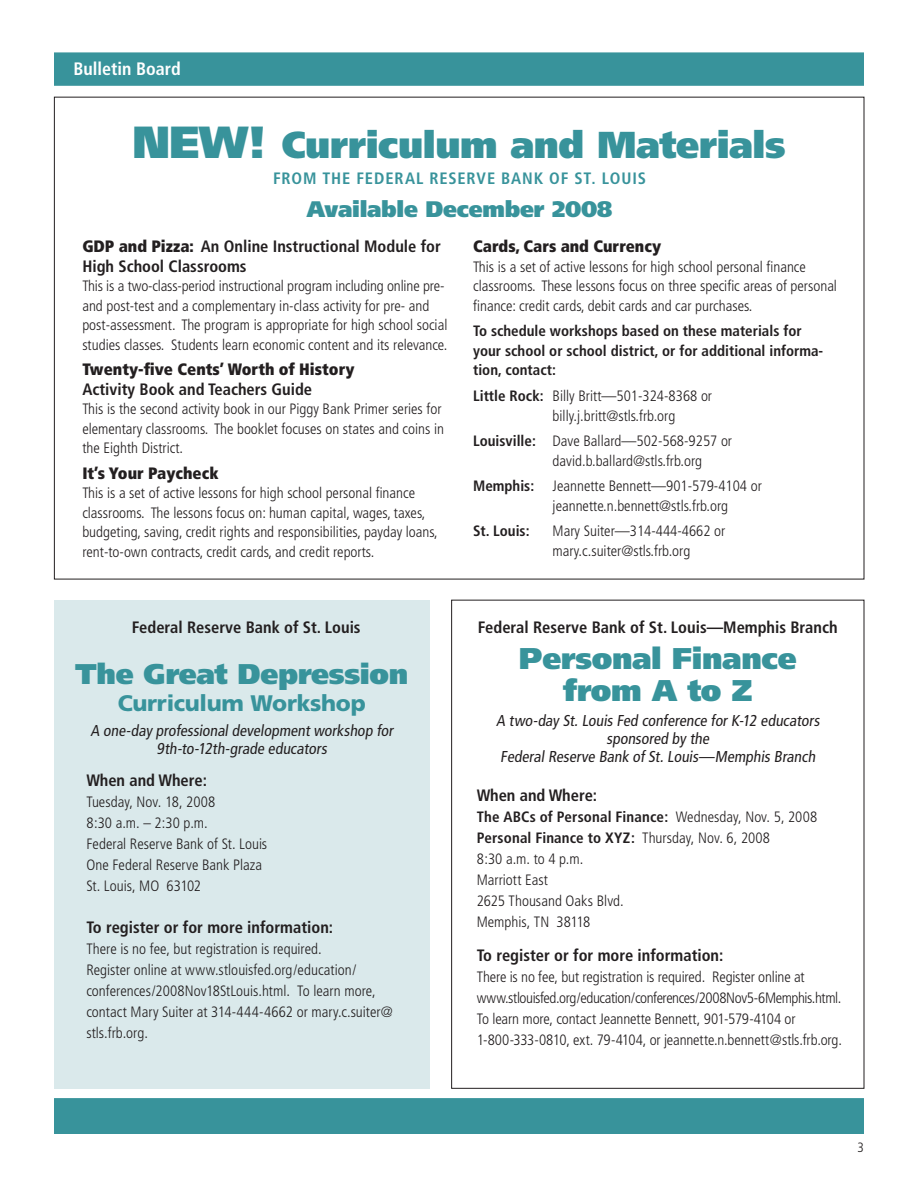
<style>
.page{position:relative;width:918px;height:1188px;background:#fff}
.page>*{position:absolute;margin:0;border:0;box-sizing:border-box;transform-origin:0 0}
.t1{font:900 37.5px "Frutiger";letter-spacing:-.01em;color:#38939b}
.t2{font:900 30px/31.5px "Frutiger";letter-spacing:-.01em;color:#38939b;text-align:center}
.t3{font:900 28.5px "Frutiger";letter-spacing:-.01em;color:#38939b}
.t4{font:900 22.5px "Frutiger";letter-spacing:-.01em;color:#38939b}
.t5{font:900 22.5px "Frutiger";letter-spacing:-.01em;color:#38939b}
.t6{font:700 condensed 18px "Frutiger";color:#fff}
.t7{font:700 condensed 16.5px/19.5px "Frutiger";color:#231f20}
.t8{font:900 condensed 16.5px "Frutiger";color:#231f20}
.t9{font:700 condensed 16.5px "Frutiger";letter-spacing:.055em;color:#38939b}
.t10{font:condensed 15.75px/18px "Frutiger";color:#231f20;text-align:center}
.t11{font:300 condensed 15px/21px "Frutiger";color:#231f20}
.t12{font:700 condensed 15px/19.5px "Frutiger";color:#231f20}
.t13{font:300 condensed 13.5px "Frutiger";color:#231f20}
.s1{font-size:45px}
.s2{font-weight:900}
.s3{font-weight:700}
</style>
<div class="page">
<div style="left:54px;top:600px;width:376px;height:488px;background:#dae9eb"></div>
<div style="left:55px;top:53px;width:808px;height:32px;background:#38939b"></div>
<div style="left:54px;top:52px;width:810px;height:34px;border:2px solid #38939b"></div>
<div style="left:54px;top:1098px;width:810px;height:36px;background:#38939b;border:2px solid #38939b"></div>
<p class="t6" style="left:74px;top:58px;width:109px">Bulletin Board</p>
<h1 class="t1" style="left:133px;top:122px;width:654px"><span class="s1">NEW!</span> Curriculum and Materials</h1>
<p class="t9" style="left:273px;top:168px;width:12px">from</p>
<p class="t9" style="left:323px;top:168px;width:10px">the</p>
<p class="t9" style="left:357px;top:168px;width:39px">Federal</p>
<p class="t9" style="left:429px;top:168px;width:20px">Reser</p>
<p class="t9" style="left:477px;top:168px;width:163px">ve Bank of St. Louis</p>
<h3 class="t4" style="left:307px;top:196px;width:307px">Available December 2008</h3>
<p class="t7" style="left:82px;top:237px;width:360px"><span class="s2">GDP and Pizza:</span> An Online Instructional Module for<br>High School Classrooms</p>
<p class="t11" style="left:82px;top:276px;width:367px;line-height:19.5px">This is a two-class-period instructional program including online pre&shy;and post-test and a complementary in-class activity for pre- and post-assessment. The program is appropriate for high school social studies classes. Students learn economic content and its relevance.</p>
<p class="t8" style="left:82px;top:359px;width:274px">Twenty-five Cents’ Worth of History</p>
<p class="t7" style="left:82px;top:379px;width:231px">Activity Book and Teachers Guide</p>
<p class="t11" style="left:82px;top:399px;width:363px;line-height:19.5px">This is the second activity book in our Piggy Bank Primer series for elementary classrooms. The booklet focuses on states and coins in the Eighth District.</p>
<p class="t8" style="left:82px;top:463px;width:138px">It’s Your Paycheck</p>
<p class="t11" style="left:82px;top:483px;width:357px;line-height:19.5px">This is a set of active lessons for high school personal finance classrooms. The lessons focus on: human capital, wages, taxes, budgeting, saving, credit rights and responsibilities, payday loans, rent-to-own contracts, credit cards, and credit reports.</p>
<p class="t8" style="left:473px;top:236px;width:190px">Cards, Cars and Currency</p>
<p class="t11" style="left:473px;top:257px;width:365px;line-height:19.5px">This is a set of active lessons for high school personal finance classrooms. These lessons focus on three specific areas of personal finance: credit cards, debit cards and car purchases.</p>
<p class="t12" style="left:473px;top:321px;width:352px">To schedule workshops based on these materials for your school or school district, or for additional informa&shy;tion, contact:</p>
<p class="t11" style="left:553px;top:387px;width:161px;line-height:19.5px;text-indent:-80px"><span class="s3">Little Rock:</span> Billy Britt—501-324-8368 or billy.j.britt@stls.frb.org</p>
<p class="t11" style="left:553px;top:432px;width:181px;line-height:19.5px;text-indent:-80px"><span class="s3">Louisville:</span> Dave Ballard—502-568-9257 or david.b.ballard@stls.frb.org</p>
<p class="t11" style="left:553px;top:477px;width:211px;line-height:19.5px;text-indent:-80px"><span class="s3">Memphis:</span> Jeannette Bennett—901-579-4104 or jeannette.n.bennett@stls.frb.org</p>
<p class="t12" style="left:473px;top:521px;width:58px">St. Louis:</p>
<p class="t11" style="left:553px;top:522px;width:174px;line-height:19.5px">Mary Suiter—314-444-4662 or mary.c.suiter@stls.frb.org</p>
<p class="t7" style="left:132px;top:618px;width:230px">Federal Reserve Bank of St. Louis</p>
<p class="t7" style="left:478px;top:618px;width:361px">Federal Reserve Bank of St. Louis—Memphis Branch</p>
<h3 class="t3" style="left:75px;top:657px;width:334px">The Great Depression</h3>
<h3 class="t5" style="left:118px;top:690px;width:249px">Curriculum Workshop</h3>
<p class="t10" style="left:90px;top:722px;width:307px">A one-day professional development workshop for<br>9th-to-12th-grade educators</p>
<p class="t7" style="left:86px;top:770px;width:122px">When and Where:</p>
<p class="t11" style="left:86px;top:791px;width:182px">Tuesday, Nov. 18, 2008<br>8:30 a.m. – 2:30 p.m.<br>Federal Reserve Bank of St. Louis<br>One Federal Reserve Bank Plaza<br>St. Louis, MO 63102</p>
<p class="t7" style="left:86px;top:917px;width:248px">To register or for more information:</p>
<p class="t11" style="left:86px;top:938px;width:308px">There is no fee, but registration is required.<br>Register online at www.stlouisfed.org/education/ conferences/2008Nov18StLouis.html. To learn more, contact Mary Suiter at 314-444-4662 or mary.c.suiter@ stls.frb.org.</p>
<h2 class="t2" style="left:519px;top:643px;width:279px">Personal Finance from A to Z</h2>
<p class="t10" style="left:496px;top:711px;width:328px">A two-day St. Louis Fed conference for K-12 educators sponsored by the<br>Federal Reserve Bank of St. Louis—Memphis Branch</p>
<p class="t7" style="left:477px;top:785px;width:122px">When and Where:</p>
<p class="t11" style="left:477px;top:806px;width:342px"><span class="s3">The ABCs of Personal Finance:</span> Wednesday, Nov. 5, 2008<br><span class="s3">Personal Finance to XYZ:</span> Thursday, Nov. 6, 2008<br>8:30 a.m. to 4 p.m.<br>Marriott East<br>2625 Thousand Oaks Blvd.<br>Memphis, TN 38118</p>
<p class="t7" style="left:477px;top:946px;width:248px">To register or for more information:</p>
<p class="t11" style="left:477px;top:967px;width:367px">There is no fee, but registration is required. Register online at www.stlouisfed.org/education/conferences/2008Nov5-6Memphis.html.<br>To learn more, contact Jeannette Bennett, 901-579-4104 or 1-800-333-0810, ext. 79-4104, or jeannette.n.bennett@stls.frb.org.</p>
<p class="t13" style="left:858px;top:1139px;width:8px">3</p>
</div>
